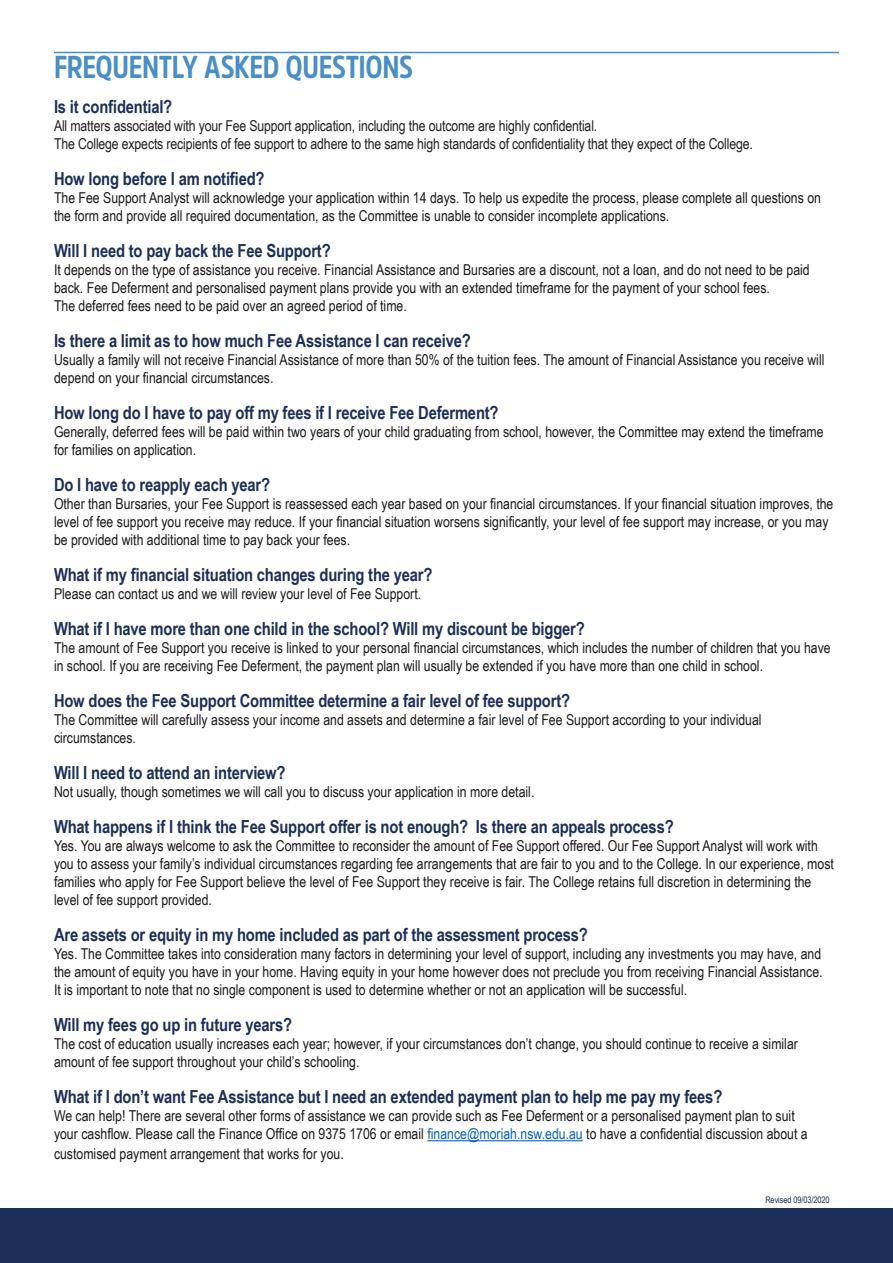
<style>
.page{position:relative;width:893px;height:1263px;background:#fff}
.page>*{position:absolute;margin:0;border:0;box-sizing:border-box;transform-origin:0 0}
.t1{font:700 31.5px "Amsi Pro Narw";letter-spacing:-.015em;color:#488ec9;scale:.9 1}
.t2{font:700 18px "Arial Narrow";letter-spacing:-.01em;color:#1c2f58}
.t3{font:15px/18px "Arial Narrow";color:#1a1a1a}
.t4{font:15px/18px "Arial Narrow";letter-spacing:-.01em;color:#231f20}
.t5{font:9px "Arial Narrow";letter-spacing:-.01em;color:#1c2f58}
.s1{color:#0563c1}
</style>
<div class="page">
<hr style="left:54px;top:52px;width:785px;height:1px;background:#488ec9">
<hr style="left:427px;top:1140px;width:156px;height:1px;background:#0563c1">
<div style="left:0;top:1209px;width:893px;height:54px;background:#1c2f58"></div>
<p class="t1" style="left:54px;top:45px;width:400px">FREQUENTLY ASKED QUESTIONS</p>
<p class="t2" style="left:54px;top:93px;width:120px">Is it confidential?</p>
<p class="t4" style="left:54px;top:116px;width:700px">All matters associated with your Fee Support application, including the outcome are highly confidential.<br>The College expects recipients of fee support to adhere to the same high standards of confidentiality that they expect of the College.</p>
<p class="t2" style="left:54px;top:165px;width:212px">How long before I am notified?</p>
<p class="t3" style="left:54px;top:188px;width:768px">The Fee Support Analyst will acknowledge your application within 14 days. To help us expedite the process, please complete all questions on the form and provide all required documentation, as the Committee is unable to consider incomplete applications.</p>
<p class="t2" style="left:54px;top:237px;width:278px">Will I need to pay back the Fee Support?</p>
<p class="t3" style="left:54px;top:260px;width:757px">It depends on the type of assistance you receive. Financial Assistance and Bursaries are a discount, not a loan, and do not need to be paid back. Fee Deferment and personalised payment plans provide you with an extended timeframe for the payment of your school fees.<br>The deferred fees need to be paid over an agreed period of time.</p>
<p class="t2" style="left:54px;top:327px;width:418px">Is there a limit as to how much Fee Assistance I can receive?</p>
<p class="t3" style="left:54px;top:350px;width:772px">Usually a family will not receive Financial Assistance of more than 50% of the tuition fees. The amount of Financial Assistance you receive will depend on your financial circumstances.</p>
<p class="t2" style="left:54px;top:399px;width:446px">How long do I have to pay off my fees if I receive Fee Deferment?</p>
<p class="t3" style="left:54px;top:422px;width:771px">Generally, deferred fees will be paid within two years of your child graduating from school, however, the Committee may extend the timeframe for families on application.</p>
<p class="t2" style="left:54px;top:471px;width:218px">Do I have to reapply each year?</p>
<p class="t3" style="left:54px;top:494px;width:781px">Other than Bursaries, your Fee Support is reassessed each year based on your financial circumstances. If your financial situation improves, the level of fee support you receive may reduce. If your financial situation worsens significantly, your level of fee support may increase, or you may be provided with additional time to pay back your fees.</p>
<p class="t2" style="left:54px;top:561px;width:380px">What if my financial situation changes during the year?</p>
<p class="t3" style="left:54px;top:584px;width:369px">Please can contact us and we will review your level of Fee Support.</p>
<p class="t2" style="left:54px;top:615px;width:532px">What if I have more than one child in the school? Will my discount be bigger?</p>
<p class="t3" style="left:54px;top:638px;width:778px">The amount of Fee Support you receive is linked to your personal financial circumstances, which includes the number of children that you have in school. If you are receiving Fee Deferment, the payment plan will usually be extended if you have more than one child in school.</p>
<p class="t2" style="left:54px;top:687px;width:518px">How does the Fee Support Committee determine a fair level of fee support?</p>
<p class="t3" style="left:54px;top:710px;width:709px">The Committee will carefully assess your income and assets and determine a fair level of Fee Support according to your individual circumstances.</p>
<p class="t2" style="left:54px;top:759px;width:233px">Will I need to attend an interview?</p>
<p class="t3" style="left:54px;top:782px;width:482px">Not usually, though sometimes we will call you to discuss your application in more detail.</p>
<p class="t2" style="left:54px;top:813px;width:621px">What happens if I think the Fee Support offer is not enough? Is there an appeals process?</p>
<p class="t3" style="left:54px;top:836px;width:781px">Yes. You are always welcome to ask the Committee to reconsider the amount of Fee Support offered. Our Fee Support Analyst will work with you to assess your family’s individual circumstances regarding fee arrangements that are fair to you and to the College. In our experience, most families who apply for Fee Support believe the level of Fee Support they receive is fair. The College retains full discretion in determining the level of fee support provided.</p>
<p class="t2" style="left:54px;top:921px;width:535px">Are assets or equity in my home included as part of the assessment process?</p>
<p class="t3" style="left:54px;top:944px;width:770px;text-align:justify">Yes. The Committee takes into consideration many factors in determining your level of support, including any investments you may have, and the amount of equity you have in your home. Having equity in your home however does not preclude you from receiving Financial Assistance.<br>It is important to note that no single component is used to determine whether or not an application will be successful.</p>
<p class="t2" style="left:54px;top:1011px;width:240px">Will my fees go up in future years?</p>
<p class="t3" style="left:54px;top:1034px;width:745px">The cost of education usually increases each year; however, if your circumstances don’t change, you should continue to receive a similar amount of fee support throughout your child’s schooling.</p>
<p class="t2" style="left:54px;top:1083px;width:670px">What if I don’t want Fee Assistance but I need an extended payment plan to help me pay my fees?</p>
<p class="t3" style="left:54px;top:1106px;width:755px">We can help! There are several other forms of assistance we can provide such as Fee Deferment or a personalised payment plan to suit your cashflow. Please call the Finance Office on 9375 1706 or email <span class="s1">finance@moriah.nsw.edu.au</span> to have a confidential discussion about a</p>
<p class="t3" style="left:54px;top:1144px;width:291px">customised payment arrangement that works for you.</p>
<p class="t5" style="left:765px;top:1193px;width:66px">Revised 09/03/2020</p>
</div>
